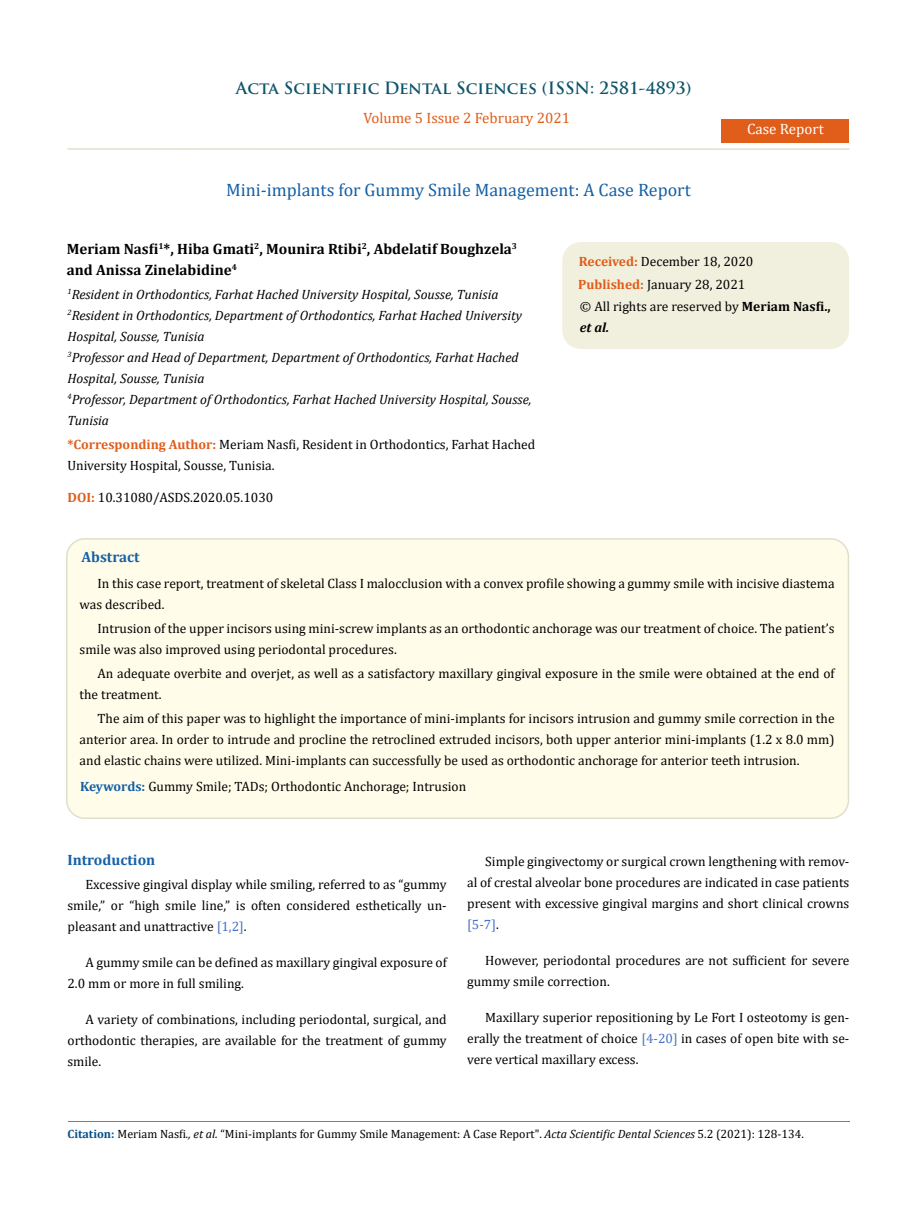
<style>
.page{position:relative;width:917px;height:1224px;background:#fff}
.page>*{position:absolute;margin:0;border:0;box-sizing:border-box;transform-origin:0 0}
.t1{font:18px "Cambria";color:#1560a6}
.t2{font:700 16.5px "Trajan Pro";color:#0e546a}
.t3{font:700 15px/21px "Cambria";color:#000}
.t4{font:15px "Cambria";color:#e05d1a}
.t5{font:700 15px "Cambria";color:#1560a6}
.t6{font:15px "Cambria";color:#fff}
.t7{font:13.5px/21px "Cambria";color:#000}
.t8{font:italic 13.5px/21px "Cambria";color:#000}
.t9{font:12px "Cambria";color:#000}
.s1{font-weight:700;color:#e05d1a}
.s2{font-weight:700}
.s3{font-weight:700;font-style:italic}
.s4{font-weight:700;color:#1560a6}
.s5{color:#4472c4}
.s6{font-weight:700;color:#035089}
.s7{font-style:italic}
</style>
<div class="page">
<div style="left:721px;top:119px;width:128px;height:23px;background:#e05d1a"></div>
<div style="left:563px;top:243px;width:285px;height:105px;background:#f1f0de;border-radius:18px"></div>
<div style="left:562px;top:242px;width:287px;height:107px;border:2px solid #f1f0de;border-radius:18px"></div>
<div style="left:67px;top:539px;width:781px;height:279px;background:#fffde9;border-radius:18px"></div>
<div style="left:66px;top:538px;width:783px;height:281px;border:2px solid #e0dfcd;border-radius:18px"></div>
<hr style="left:68px;top:1121px;width:781px;height:1px;background:#e05d1a">
<hr style="left:67px;top:148px;width:782px;height:2px;background:#e0dfcd">
<p class="t2" style="left:236px;top:77px;width:457px">Acta Scientific Dental Sciences (ISSN: 2581-4893)</p>
<p class="t4" style="left:363px;top:109px;width:208px">Volume 5 Issue 2 February 2021</p>
<h1 class="t1" style="left:226px;top:180px;width:466px">Mini-implants for Gummy Smile Management: A Case Report</h1>
<p class="t6" style="left:747px;top:120px;width:78px">Case Report</p>
<p class="t3" style="left:67px;top:238px;width:452px">Meriam Nasfi<sup>1</sup>*, Hiba Gmati<sup>2</sup>, Mounira Rtibi<sup>2</sup>, Abdelatif Boughzela<sup>3 </sup>and Anissa Zinelabidine<sup>4</sup></p>
<p class="t8" style="left:67px;top:283px;width:465px"><sup>1</sup>Resident in Orthodontics, Farhat Hached University Hospital, Sousse, Tunisia <sup>2</sup>Resident in Orthodontics, Department of Orthodontics, Farhat Hached University Hospital, Sousse, Tunisia<br><sup>3</sup>Professor and Head of Department, Department of Orthodontics, Farhat Hached Hospital, Sousse, Tunisia<br><sup>4</sup>Professor, Department of Orthodontics, Farhat Hached University Hospital, Sousse, Tunisia</p>
<p class="t7" style="left:67px;top:434px;width:469px"><span class="s1">*Corresponding Author:</span> Meriam Nasfi, Resident in Orthodontics, Farhat Hached<br>University Hospital, Sousse, Tunisia.</p>
<p class="t7" style="left:67px;top:487px;width:207px"><span class="s1">DOI:</span> 10.31080/ASDS.2020.05.1030</p>
<p class="t7" style="left:578px;top:250px;width:177px;line-height:23px"><span class="s1">Received:</span> December 18, 2020<br><span class="s1">Published:</span> January 28, 2021</p>
<p class="t7" style="left:580px;top:295px;width:252px">© All rights are reserved by <span class="s2">Meriam Nasfi., </span><span class="s3">et al.</span></p>
<p class="t5" style="left:81px;top:547px;width:60px">Abstract</p>
<p class="t7" style="left:80px;top:572px;width:756px;text-indent:18px">In this case report, treatment of skeletal Class I malocclusion with a convex profile showing a gummy smile with incisive diastema was described.</p>
<p class="t7" style="left:80px;top:617px;width:756px;text-indent:18px">Intrusion of the upper incisors using mini-screw implants as an orthodontic anchorage was our treatment of choice. The patient’s smile was also improved using periodontal procedures.</p>
<p class="t7" style="left:80px;top:662px;width:756px;text-indent:18px">An adequate overbite and overjet, as well as a satisfactory maxillary gingival exposure in the smile were obtained at the end of the treatment.</p>
<p class="t7" style="left:80px;top:707px;width:756px;text-align:justify;text-indent:18px">The aim of this paper was to highlight the importance of mini-implants for incisors intrusion and gummy smile correction in the anterior area. In order to intrude and procline the retroclined extruded incisors, both upper anterior mini-implants (1.2 x 8.0 mm) and elastic chains were utilized. Mini-implants can successfully be used as orthodontic anchorage for anterior teeth intrusion.</p>
<p class="t7" style="left:80px;top:775px;width:388px"><span class="s4">Keywords:</span> Gummy Smile; TADs; Orthodontic Anchorage; Intrusion</p>
<p class="t5" style="left:67px;top:849px;width:89px">Introduction</p>
<p class="t7" style="left:67px;top:873px;width:381px;text-align:justify;text-indent:18px">Excessive gingival display while smiling, referred to as “gummy smile,” or “high smile line,” is often considered esthetically un&shy;pleasant and unattractive <span class="s5">[1,2]</span>.</p>
<p class="t7" style="left:67px;top:951px;width:381px;text-indent:18px">A gummy smile can be defined as maxillary gingival exposure of<br>2.0 mm or more in full smiling.</p>
<p class="t7" style="left:67px;top:1008px;width:381px;text-align:justify;text-indent:18px">A variety of combinations, including periodontal, surgical, and orthodontic therapies, are available for the treatment of gummy smile.</p>
<p class="t7" style="left:467px;top:851px;width:384px;text-align:justify;text-indent:18px">Simple gingivectomy or surgical crown lengthening with remov&shy;al of crestal alveolar bone procedures are indicated in case patients present with excessive gingival margins and short clinical crowns <span class="s5">[5-7]</span>.</p>
<p class="t7" style="left:467px;top:950px;width:384px;text-indent:18px">However, periodontal procedures are not sufficient for severe gummy smile correction.</p>
<p class="t7" style="left:467px;top:1007px;width:384px;text-align:justify;text-indent:18px">Maxillary superior repositioning by Le Fort I osteotomy is gen&shy;erally the treatment of choice <span class="s5">[4-20]</span> in cases of open bite with se&shy;vere vertical maxillary excess.</p>
<p class="t9" style="left:68px;top:1127px;width:738px"><span class="s6">Citation:</span> Meriam Nasfi<span class="s7">., et al.</span> “Mini-implants for Gummy Smile Management: A Case Report". <span class="s7">Acta Scientific Dental Sciences</span> 5.2 (2021): 128-134.</p>
</div>
